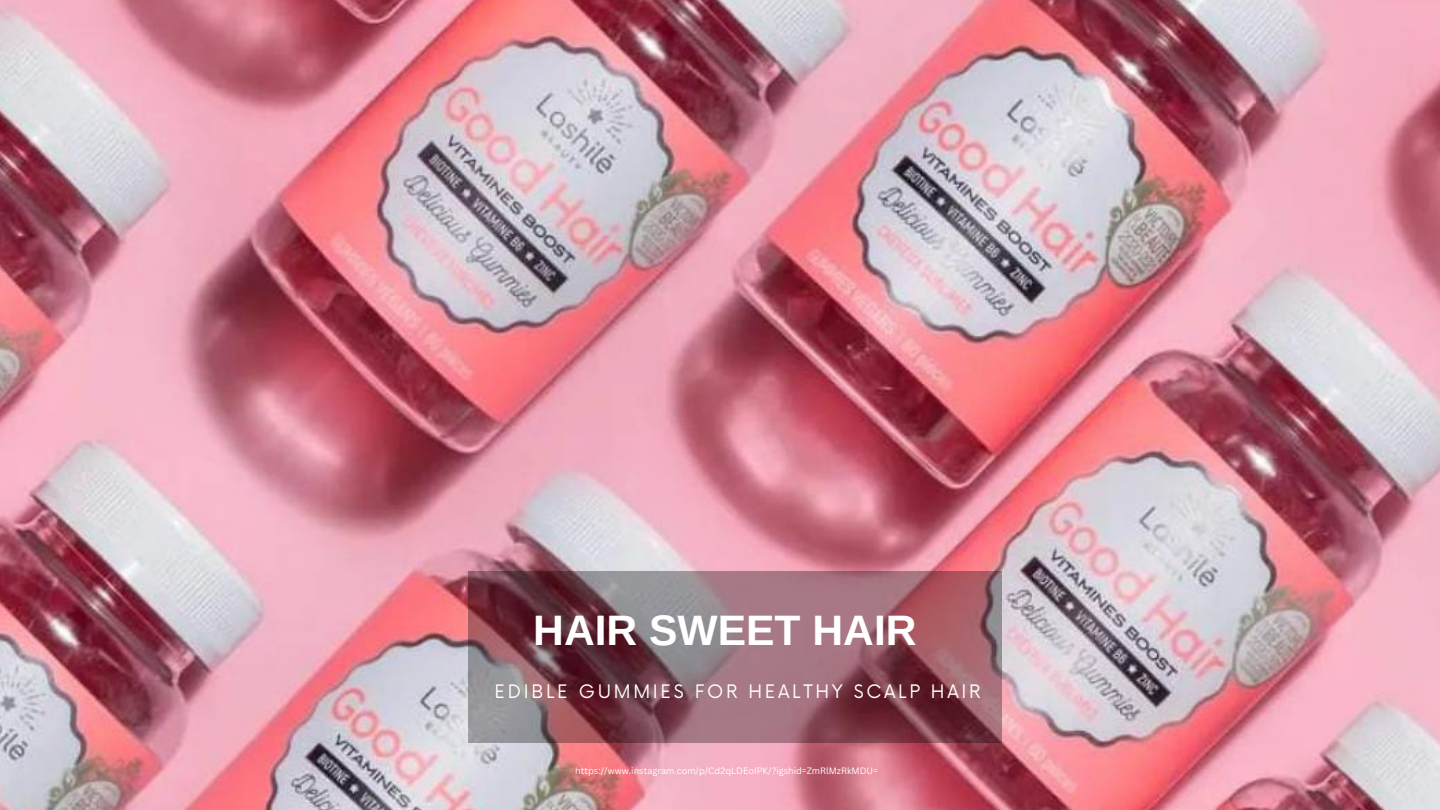
<style>
.page{position:relative;width:1440px;height:810px;background:#fff}
.page>*{position:absolute;margin:0;border:0;box-sizing:border-box;transform-origin:0 0}
.t1{font:700 42.6px "Arimo";color:#fff}
.t2{font:18.1px "Now";letter-spacing:.15em;color:#fff}
.t3{font:9px "Canva Sans";color:#fff}
</style>
<div class="page">
<img style="left:0;top:0;width:1440px;height:810px">
<svg style="left:468px;top:571px;width:534px;height:171px;background:#8a5c66"></svg>
<p class="t1" style="left:533px;top:607px;width:385px">HAIR SWEET HAIR</p>
<p class="t2" style="left:495px;top:681px;width:488px">EDIBLE GUMMIES FOR HEALTHY SCALP HAIR</p>
<p class="t3" style="left:575px;top:764px;width:304px">https://www.instagram.com/p/Cd2qLDEoIPK/?igshid=ZmRlMzRkMDU=</p>
</div>
